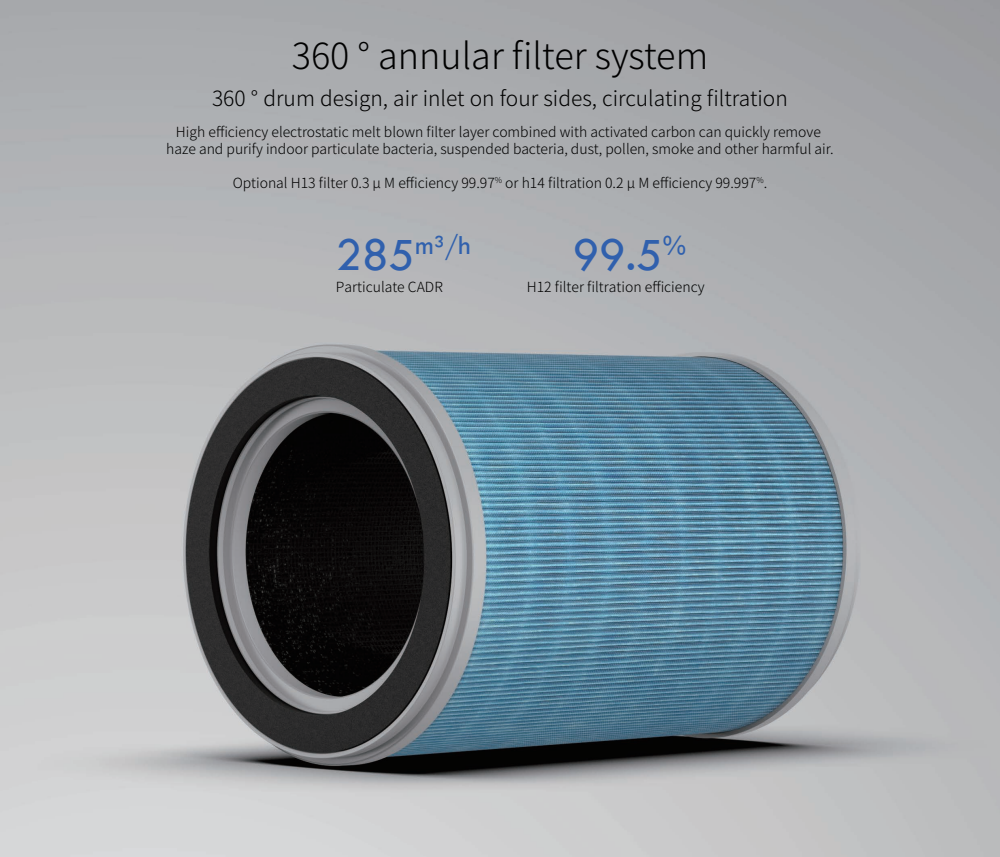
<style>
.page{position:relative;width:1000px;height:857px;background:#fff}
.page>*{position:absolute;margin:0;border:0;box-sizing:border-box;transform-origin:0 0}
.t1{font:48px "Tw Cen";color:#3060ad}
.t2{font:300 36px "Source Han Sans CN";color:#000}
.t3{font:28px "Tw Cen";color:#3060ad}
.t4{font:300 21px "Source Han Sans CN";color:#000}
.t5{font:300 14px/16.8px "Source Han Sans CN";color:#000;text-align:center}
.s1{font-size:48px}
</style>
<div class="page">
<img style="left:0;top:0;width:1000px;height:857px">
<h2 class="t2" style="left:292px;top:36px;width:418px">360 ° annular filter system</h2>
<h3 class="t4" style="left:212px;top:87px;width:577px">360 ° drum design, air inlet on four sides, circulating filtration</h3>
<p class="t5" style="left:166px;top:124px;width:669px">High efficiency electrostatic melt blown filter layer combined with activated carbon can quickly remove haze and purify indoor particulate bacteria, suspended bacteria, dust, pollen, smoke and other harmful air.</p>
<p class="t5" style="left:233px;top:174px;width:536px">Optional H13 filter 0.3 μ M efficiency 99.97<sup>%</sup> or h14 filtration 0.2 μ M efficiency 99.997<sup>%</sup>.</p>
<h3 class="t3" style="left:336px;top:228px;width:137px"><span class="s1">285</span>m³/h</h3>
<h1 class="t1" style="left:573px;top:226px;width:115px">99.5<sup>%</sup></h1>
<p class="t5" style="left:336px;top:279px;width:108px">Particulate CADR</p>
<p class="t5" style="left:527px;top:279px;width:179px">H12 filter filtration efficiency</p>
</div>
